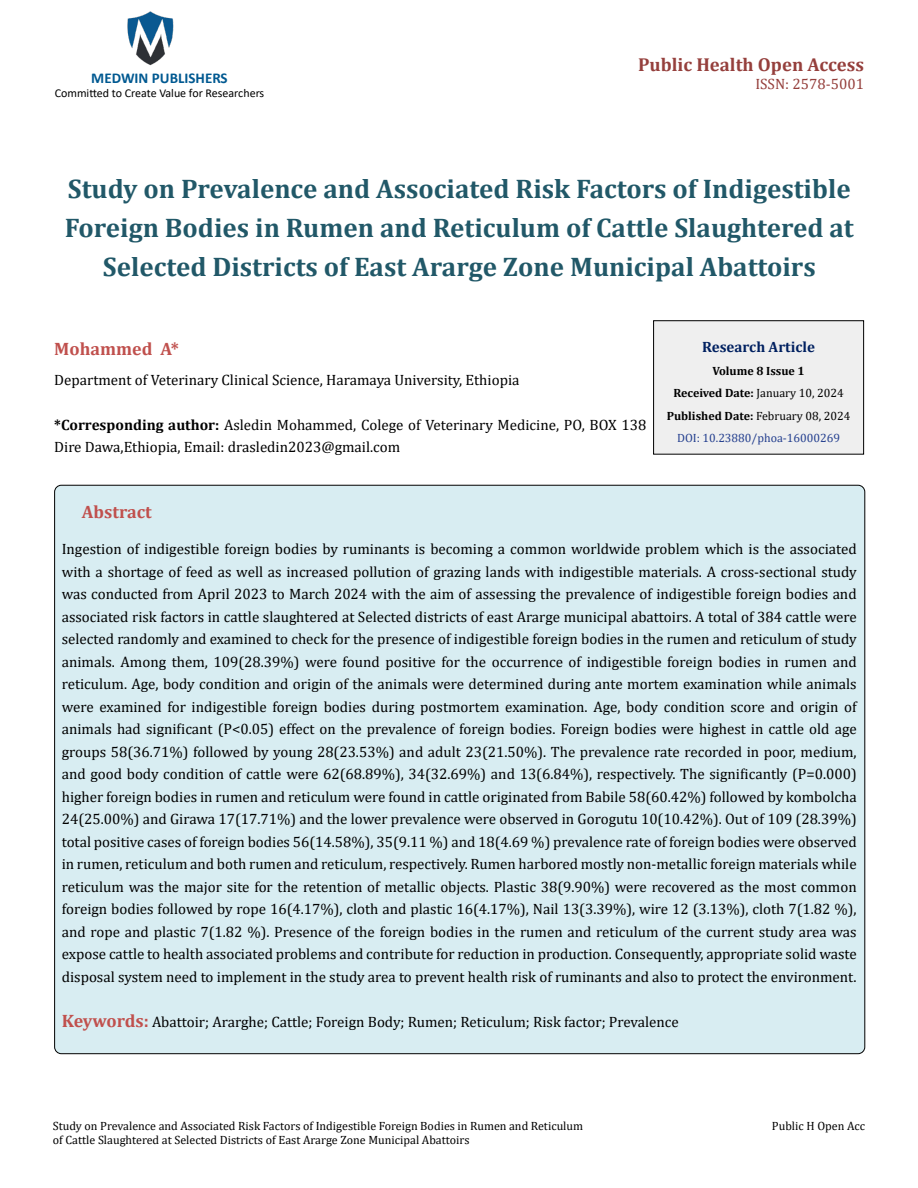
<style>
.page{position:relative;width:918px;height:1188px;background:#fff}
.page>*{position:absolute;margin:0;border:0;box-sizing:border-box;transform-origin:0 0}
.t1{font:700 27px/39px "Cambria";color:#215868;text-align:center}
.t2{font:700 18.75px "Cambria";color:#953f3c}
.t3{font:700 18px "Cambria";color:#c0504d}
.t4{font:15px/22.5px "Cambria";color:#000}
.t5{font:700 15px "Calibri";color:#005991}
.t6{font:700 15px "Cambria";color:#002060}
.t7{font:15px "Cambria";color:#953f3c}
.t8{font:12px/14.4px "Cambria";color:#000}
.t9{font:700 12px/22.5px "Cambria";color:#000;text-align:center}
.t10{font:12px "Calibri";color:#000}
.s1{font-weight:700}
.s2{font-weight:400}
.s3{font-weight:400;color:#25408f}
.s4{font-weight:700;font-size:18px;color:#c0504d}
</style>
<div class="page">
<img style="left:127px;top:11px;width:47px;height:55px">
<div style="left:654px;top:321px;width:210px;height:133px;background:#efefef"></div>
<div style="left:653px;top:320px;width:211px;height:135px;border:1px solid #000"></div>
<div style="left:55px;top:485px;width:810px;height:569px;background:#d8edf2;border-radius:7px"></div>
<p class="t5" style="left:91px;top:67px;width:138px">MEDWIN PUBLISHERS</p>
<p class="t10" style="left:55px;top:85px;width:211px">Committed to Create Value for Researchers</p>
<p class="t2" style="left:638px;top:51px;width:227px">Public Health Open Access</p>
<p class="t7" style="left:755px;top:75px;width:110px">ISSN: 2578-5001</p>
<h1 class="t1" style="left:65px;top:168px;width:790px">Study on Prevalence and Associated Risk Factors of Indigestible<br>Foreign Bodies in Rumen and Reticulum of Cattle Slaughtered at<br>Selected Districts of East Ararge Zone Municipal Abattoirs</h1>
<p class="t3" style="left:54px;top:337px;width:126px">Mohammed A*</p>
<p class="t4" style="left:54px;top:368px;width:467px">Department of Veterinary Clinical Science, Haramaya University, Ethiopia</p>
<p class="t4" style="left:54px;top:413px;width:594px"><span class="s1">*Corresponding author:</span> Asledin Mohammed, Colege of Veterinary Medicine, PO, BOX 138<br>Dire Dawa,Ethiopia, Email: drasledin2023@gmail.com</p>
<p class="t6" style="left:702px;top:337px;width:114px">Research Article</p>
<p class="t9" style="left:667px;top:359px;width:185px">Volume 8 Issue 1<br>Received Date: <span class="s2">January 10, 2024<br></span>Published Date: <span class="s2">February 08, 2024<br></span><span class="s3">DOI: 10.23880/phoa-16000269</span></p>
<p class="t3" style="left:82px;top:499px;width:71px">Abstract</p>
<p class="t4" style="left:62px;top:538px;width:797px;text-align:justify">Ingestion of indigestible foreign bodies by ruminants is becoming a common worldwide problem which is the associated with a shortage of feed as well as increased pollution of grazing lands with indigestible materials. A cross-sectional study was conducted from April 2023 to March 2024 with the aim of assessing the prevalence of indigestible foreign bodies and associated risk factors in cattle slaughtered at Selected districts of east Ararge municipal abattoirs. A total of 384 cattle were selected randomly and examined to check for the presence of indigestible foreign bodies in the rumen and reticulum of study animals. Among them, 109(28.39%) were found positive for the occurrence of indigestible foreign bodies in rumen and reticulum. Age, body condition and origin of the animals were determined during ante mortem examination while animals were examined for indigestible foreign bodies during postmortem examination. Age, body condition score and origin of animals had significant (P&lt;0.05) effect on the prevalence of foreign bodies. Foreign bodies were highest in cattle old age groups 58(36.71%) followed by young 28(23.53%) and adult 23(21.50%). The prevalence rate recorded in poor, medium, and good body condition of cattle were 62(68.89%), 34(32.69%) and 13(6.84%), respectively. The significantly (P=0.000) higher foreign bodies in rumen and reticulum were found in cattle originated from Babile 58(60.42%) followed by kombolcha 24(25.00%) and Girawa 17(17.71%) and the lower prevalence were observed in Gorogutu 10(10.42%). Out of 109 (28.39%) total positive cases of foreign bodies 56(14.58%), 35(9.11 %) and 18(4.69 %) prevalence rate of foreign bodies were observed in rumen, reticulum and both rumen and reticulum, respectively. Rumen harbored mostly non-metallic foreign materials while reticulum was the major site for the retention of metallic objects. Plastic 38(9.90%) were recovered as the most common foreign bodies followed by rope 16(4.17%), cloth and plastic 16(4.17%), Nail 13(3.39%), wire 12 (3.13%), cloth 7(1.82 %), and rope and plastic 7(1.82 %). Presence of the foreign bodies in the rumen and reticulum of the current study area was expose cattle to health associated problems and contribute for reduction in production. Consequently, appropriate solid waste disposal system need to implement in the study area to prevent health risk of ruminants and also to protect the environment.</p>
<p class="t4" style="left:62px;top:1010px;width:619px"><span class="s4">Keywords:</span> Abattoir; Ararghe; Cattle; Foreign Body; Rumen; Reticulum; Risk factor; Prevalence</p>
<p class="t8" style="left:53px;top:1119px;width:532px">Study on Prevalence and Associated Risk Factors of Indigestible Foreign Bodies in Rumen and Reticulum of Cattle Slaughtered at Selected Districts of East Ararge Zone Municipal Abattoirs</p>
<p class="t8" style="left:772px;top:1119px;width:95px">Public H Open Acc</p>
</div>
